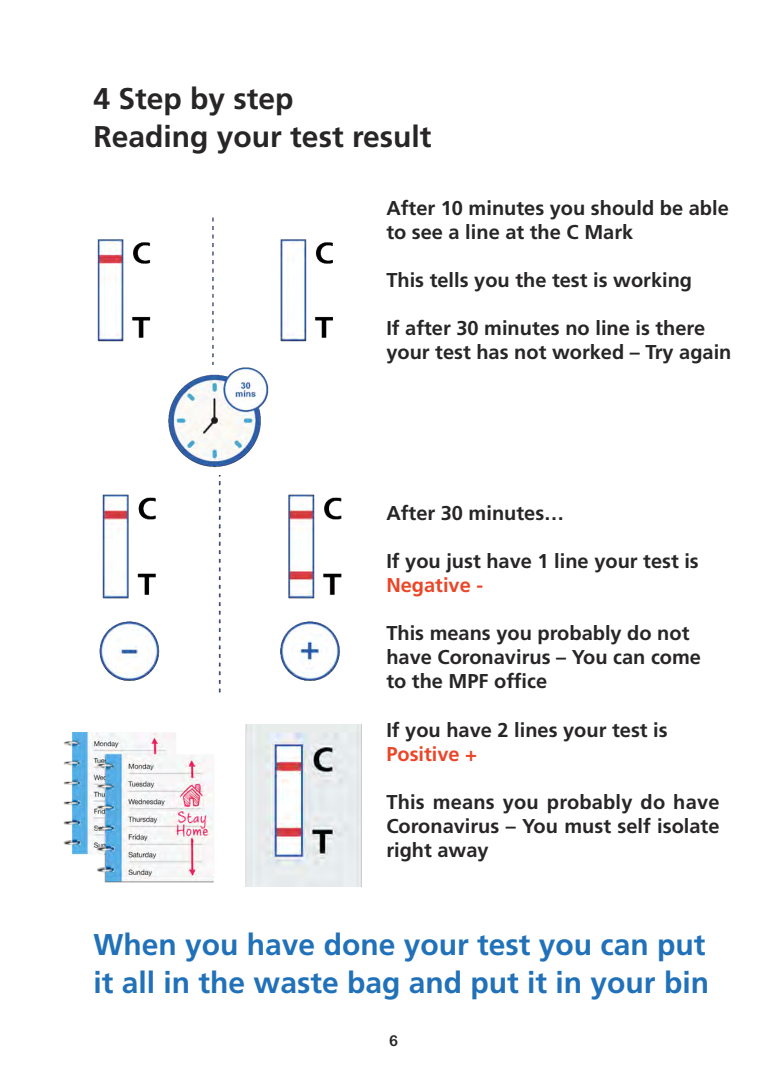
<style>
.page{position:relative;width:780px;height:1088px;background:#fff}
.page>*{position:absolute;margin:0;border:0;box-sizing:border-box;transform-origin:0 0}
.t1{font:700 30px/38.2px "Frutiger LT";color:#2171b9}
.t2{font:700 30px/38.2px "Frutiger LT";color:#272526}
.t3{font:700 20px/24px "Frutiger LT";color:#272526}
.t4{font:700 20px "Frutiger LT";color:#ea4627}
.t5{font:15px "Arial Rounded MT Bold";color:#272526}
</style>
<div class="page">
<img style="left:97px;top:217px;width:236px;height:128px">
<img style="left:245px;top:724px;width:117px;height:163px">
<img style="left:168px;top:345px;width:101px;height:131px">
<img style="left:99px;top:476px;width:243px;height:216px">
<img style="left:63px;top:732px;width:151px;height:151px">
<h1 class="t2" style="left:93px;top:82px;width:339px">4 Step by step<br>Reading your test result</h1>
<p class="t3" style="left:386px;top:197px;width:344px">After 10 minutes you should be able to see a line at the C Mark</p>
<p class="t3" style="left:386px;top:269px;width:307px">This tells you the test is working</p>
<p class="t3" style="left:386px;top:317px;width:346px">If after 30 minutes no line is there your test has not worked – Try again</p>
<p class="t3" style="left:386px;top:503px;width:179px">After 30 minutes…</p>
<p class="t3" style="left:386px;top:551px;width:314px">If you just have 1 line your test is</p>
<p class="t4" style="left:386px;top:577px;width:98px">Negative -</p>
<p class="t3" style="left:386px;top:623px;width:316px">This means you probably do not have Coronavirus – You can come to the MPF office</p>
<p class="t3" style="left:386px;top:719px;width:283px">If you have 2 lines your test is</p>
<p class="t4" style="left:386px;top:745px;width:92px">Positive +</p>
<p class="t3" style="left:386px;top:791px;width:334px;text-align:justify">This means you probably do have Coronavirus – You must self isolate right away</p>
<h1 class="t1" style="left:93px;top:927px;width:617px">When you have done your test you can put it all in the waste bag and put it in your bin</h1>
<p class="t5" style="left:389px;top:1032px;width:10px">6</p>
</div>
